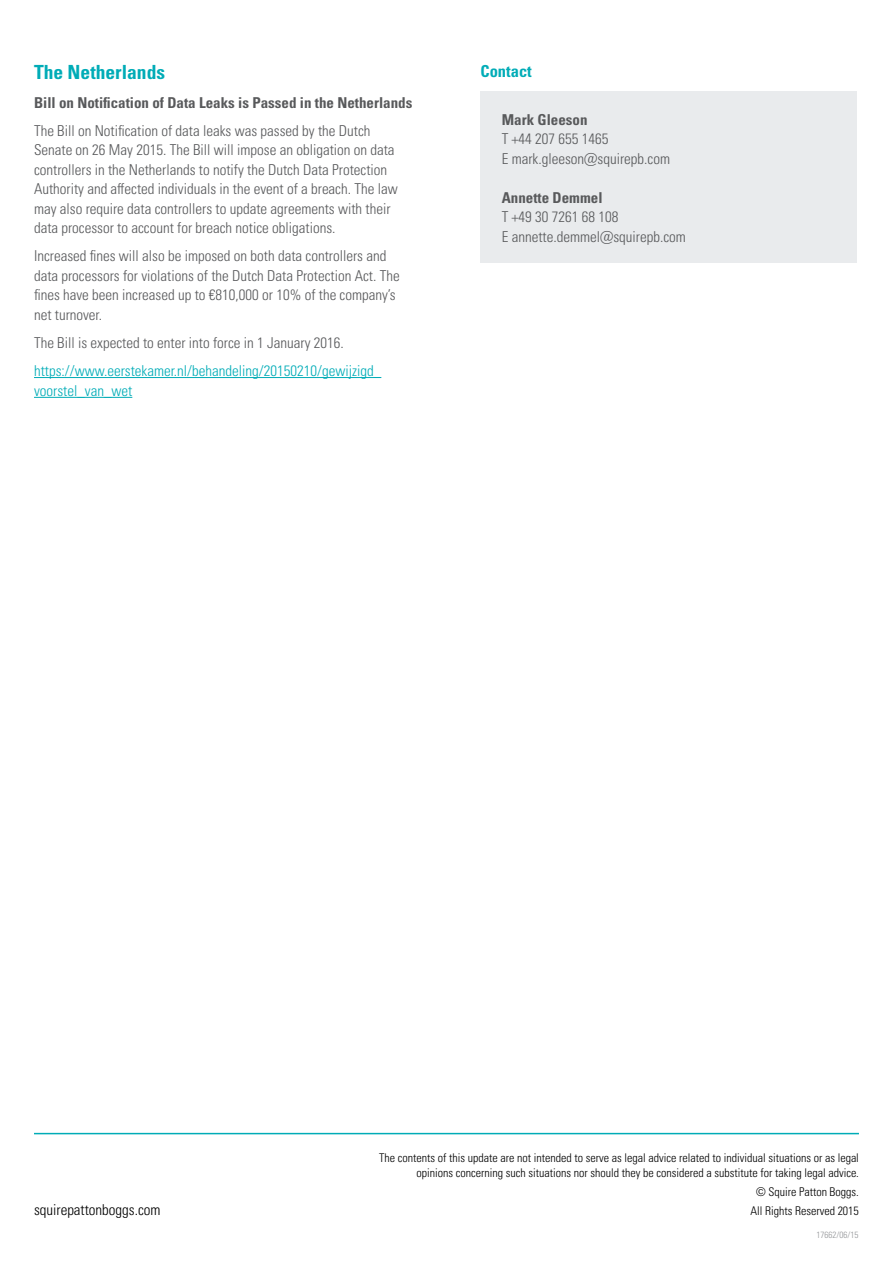
<style>
.page{position:relative;width:893px;height:1263px;background:#fff}
.page>*{position:absolute;margin:0;border:0;box-sizing:border-box;transform-origin:0 0}
.t1{font:19.5px "Univers LTCYR 67 Bold Cond";color:#00acb7}
.t2{font:16.5px "Univers LTCYR 67 Bold Cond";color:#00acb7}
.Contact{font:15px/19.5px "Univers LTCYR 47 Light Cond";color:#58595b}
.t3{font:15px "Univers LTCYR 67 Bold Cond";color:#58595b}
.t4{font:15px/19.8px "Univers LTCYR 47 Light Cond";color:#00acb7}
.t5{font:15px "Univers LTCYR 47 Light Cond";color:#000}
.t6{font:12px/15px "Univers LTCYR 47 Light Cond";color:#000;text-align:right}
.t7{font:9px "Univers LTCYR 47 Light Cond";color:#939598}
</style>
<div class="page">
<div style="left:480px;top:91px;width:377px;height:172px;background:#e9ebed"></div>
<hr style="left:34px;top:377px;width:347px;height:1px;background:#00acb7">
<hr style="left:34px;top:397px;width:98px;height:1px;background:#00acb7">
<hr style="left:34px;top:1133px;width:825px;height:1px;background:#00acb7">
<p class="t1" style="left:34px;top:60px;width:133px">The Netherlands</p>
<p class="t3" style="left:34px;top:93px;width:380px">Bill on Notification of Data Leaks is Passed in the Netherlands</p>
<p class="Contact" style="left:34px;top:120px;width:365px">The Bill on Notification of data leaks was passed by the Dutch Senate on 26 May 2015. The Bill will impose an obligation on data controllers in the Netherlands to notify the Dutch Data Protection Authority and affected individuals in the event of a breach. The law may also require data controllers to update agreements with their data processor to account for breach notice obligations.</p>
<p class="Contact" style="left:34px;top:245px;width:367px">Increased fines will also be imposed on both data controllers and data processors for violations of the Dutch Data Protection Act. The fines have been increased up to €810,000 or 10% of the company’s net turnover.</p>
<p class="Contact" style="left:34px;top:332px;width:311px">The Bill is expected to enter into force in 1 January 2016.</p>
<p class="t4" style="left:34px;top:360px;width:349px">https://www.eerstekamer.nl/behandeling/20150210/gewijzigd_ voorstel_van_wet</p>
<p class="t2" style="left:480px;top:61px;width:53px">Contact</p>
<p class="t3" style="left:502px;top:110px;width:87px">Mark Gleeson</p>
<p class="Contact" style="left:502px;top:128px;width:108px">T +44 207 655 1465</p>
<p class="Contact" style="left:502px;top:148px;width:170px">E mark.gleeson@squirepb.com</p>
<p class="t3" style="left:502px;top:188px;width:102px">Annette Demmel</p>
<p class="Contact" style="left:502px;top:206px;width:118px">T +49 30 7261 68 108</p>
<p class="Contact" style="left:502px;top:226px;width:186px">E annette.demmel@squirepb.com</p>
<p class="t6" style="left:379px;top:1149px;width:481px">The contents of this update are not intended to serve as legal advice related to individual situations or as legal opinions concerning such situations nor should they be considered a substitute for taking legal advice.</p>
<p class="t6" style="left:756px;top:1183px;width:104px">© Squire Patton Boggs.</p>
<p class="t5" style="left:34px;top:1200px;width:128px">squirepattonboggs.com</p>
<p class="t6" style="left:750px;top:1203px;width:110px">All Rights Reserved 2015</p>
<p class="t7" style="left:816px;top:1229px;width:43px">17662/06/15</p>
</div>
